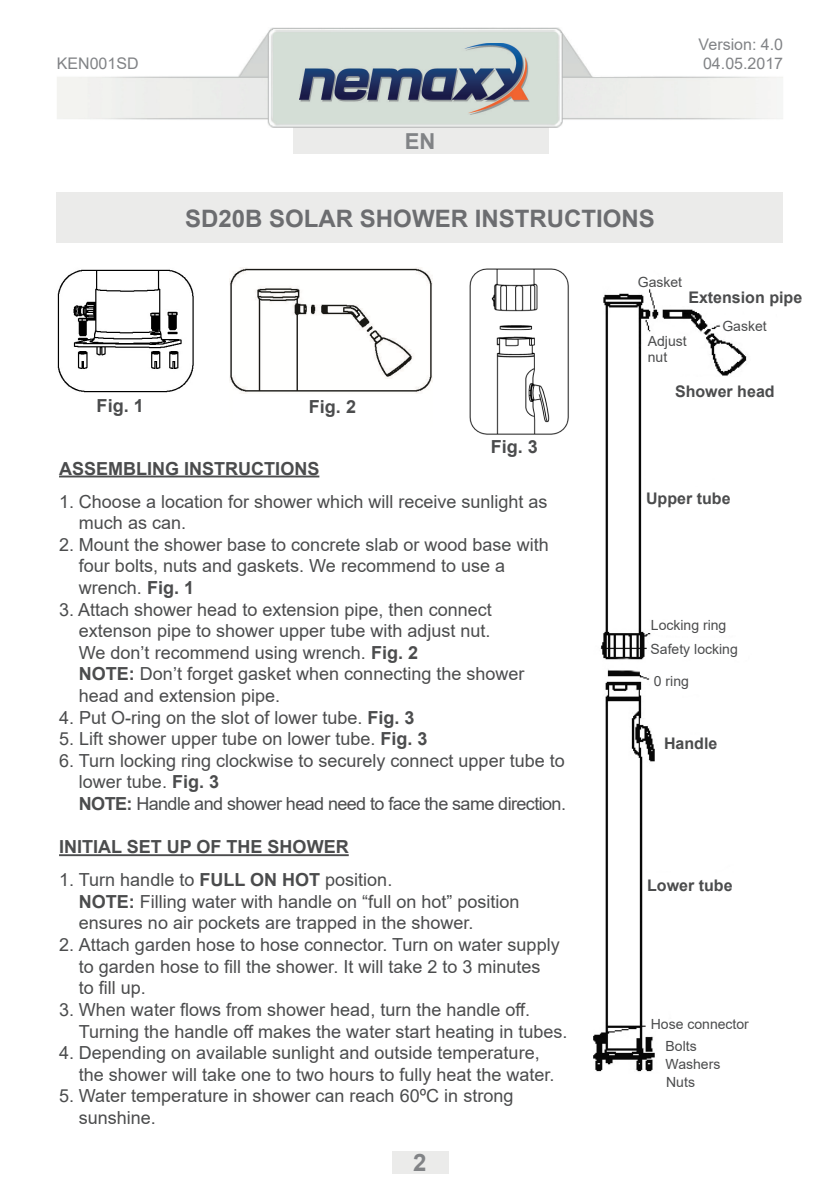
<style>
.page{position:relative;width:840px;height:1191px;background:#fff}
.page>*{position:absolute;margin:0;border:0;box-sizing:border-box;transform-origin:0 0}
.t1{font:700 24px "Arial";color:#6c6d70}
.t2{font:700 24px "Arial";color:#818386}
.t3{font:700 22px "Arial";color:#818386}
.t4{font:18px/21.6px "Arial";color:#4b4c4d}
.t5{font:700 18px "Arial";color:#4b4c4d}
.t6{font:700 16px "Arial";color:#4b4c4d}
.t7{font:16px "Arial";color:#818386}
.t8{font:14px/16.8px "Arial";color:#4b4c4d}
.s1{font-weight:700}
</style>
<div class="page">
<div style="left:293px;top:125px;width:255px;height:28px;background:#ebebea"></div>
<img style="left:57px;top:27px;width:725px;height:101px">
<img style="left:300px;top:43px;width:229px;height:71px">
<div style="left:391px;top:1151px;width:57px;height:23px;background:#ebebea"></div>
<img style="left:593px;top:289px;width:154px;height:783px">
<div style="left:674px;top:377px;width:144px;height:27px;background:#fff"></div>
<div style="left:645px;top:487px;width:119px;height:23px;background:#fff"></div>
<div style="left:646px;top:874px;width:116px;height:22px;background:#fff"></div>
<div style="left:57px;top:193px;width:725px;height:50px;background:#ebebea"></div>
<hr style="left:59px;top:475px;width:260px;height:2px;background:#4b4c4d">
<hr style="left:59px;top:854px;width:289px;height:2px;background:#4b4c4d">
<img style="left:229px;top:268px;width:203px;height:126px">
<img style="left:469px;top:268px;width:100px;height:167px">
<img style="left:57px;top:269px;width:137px;height:124px">
<p class="t7" style="left:698px;top:33px;width:86px">Version: 4.0</p>
<p class="t7" style="left:57px;top:52px;width:83px">KEN001SD</p>
<p class="t7" style="left:702px;top:52px;width:82px">04.05.2017</p>
<p class="t3" style="left:404px;top:126px;width:32px">EN</p>
<h1 class="t1" style="left:185px;top:201px;width:471px">SD20B SOLAR SHOWER INSTRUCTIONS</h1>
<p class="t8" style="left:637px;top:274px;width:46px">Gasket</p>
<p class="t6" style="left:688px;top:286px;width:115px">Extension pipe</p>
<p class="t8" style="left:722px;top:317px;width:46px">Gasket</p>
<p class="t5" style="left:97px;top:393px;width:49px">Fig. 1</p>
<p class="t5" style="left:309px;top:394px;width:49px">Fig. 2</p>
<p class="t5" style="left:490px;top:434px;width:49px">Fig. 3</p>
<p class="t5" style="left:59px;top:455px;width:262px">ASSEMBLING INSTRUCTIONS</p>
<p class="t4" style="left:79px;top:490px;width:470px;text-indent:-20px">1. Choose a location for shower which will receive sunlight as much as can.</p>
<p class="t4" style="left:79px;top:533px;width:471px;text-indent:-20px">2. Mount the shower base to concrete slab or wood base with four bolts, nuts and gaskets. We recommend to use a wrench. <span class="s1">Fig. 1</span></p>
<p class="t4" style="left:79px;top:598px;width:447px;text-indent:-20px">3. Attach shower head to extension pipe, then connect extenson pipe to shower upper tube with adjust nut.<br>We don’t recommend using wrench. <span class="s1">Fig. 2<br>NOTE:</span> Don’t forget gasket when connecting the shower head and extension pipe.</p>
<p class="t4" style="left:59px;top:706px;width:357px">4. Put O-ring on the slot of lower tube. <span class="s1">Fig. 3</span></p>
<p class="t4" style="left:59px;top:728px;width:370px">5. Lift shower upper tube on lower tube. <span class="s1">Fig. 3</span></p>
<p class="t4" style="left:79px;top:749px;width:488px;text-indent:-20px">6. Turn locking ring clockwise to securely connect upper tube to lower tube. <span class="s1">Fig. 3<br>NOTE:</span> Handle and shower head need to face the same direction.</p>
<p class="t5" style="left:59px;top:834px;width:291px">INITIAL SET UP OF THE SHOWER</p>
<p class="t4" style="left:79px;top:869px;width:442px;text-indent:-20px">1. Turn handle to <span class="s1">FULL ON HOT</span> position.<br><span class="s1">NOTE:</span> Filling water with handle on “full on hot” position ensures no air pockets are trapped in the shower.</p>
<p class="t4" style="left:79px;top:933px;width:482px;text-indent:-20px">2. Attach garden hose to hose connector. Turn on water supply to garden hose to fill the shower. It will take 2 to 3 minutes to fill up.</p>
<p class="t4" style="left:79px;top:998px;width:490px;text-indent:-20px">3. When water flows from shower head, turn the handle off.<br>Turning the handle off makes the water start heating in tubes.</p>
<p class="t4" style="left:79px;top:1041px;width:477px;text-indent:-20px">4. Depending on available sunlight and outside temperature, the shower will take one to two hours to fully heat the water.</p>
<p class="t4" style="left:79px;top:1085px;width:436px;text-indent:-20px">5. Water temperature in shower can reach 60ºC in strong sunshine.</p>
<h1 class="t2" style="left:413px;top:1146px;width:15px">2</h1>
<p class="t8" style="left:647px;top:332px;width:40px">Adjust nut</p>
<p class="t6" style="left:674px;top:380px;width:101px">Shower head</p>
<p class="t6" style="left:645px;top:487px;width:86px">Upper tube</p>
<p class="t8" style="left:650px;top:613px;width:89px;line-height:24px">Locking ring<br>Safety locking</p>
<p class="t8" style="left:653px;top:672px;width:37px">0 ring</p>
<p class="t6" style="left:663px;top:732px;width:55px">Handle</p>
<p class="t6" style="left:646px;top:874px;width:87px">Lower tube</p>
<p class="t8" style="left:665px;top:1012px;width:85px;line-height:23px;text-indent:-15px">Hose connector<br>Bolts</p>
<p class="t8" style="left:665px;top:1055px;width:56px;line-height:18.2px">Washers<br>Nuts</p>
</div>
